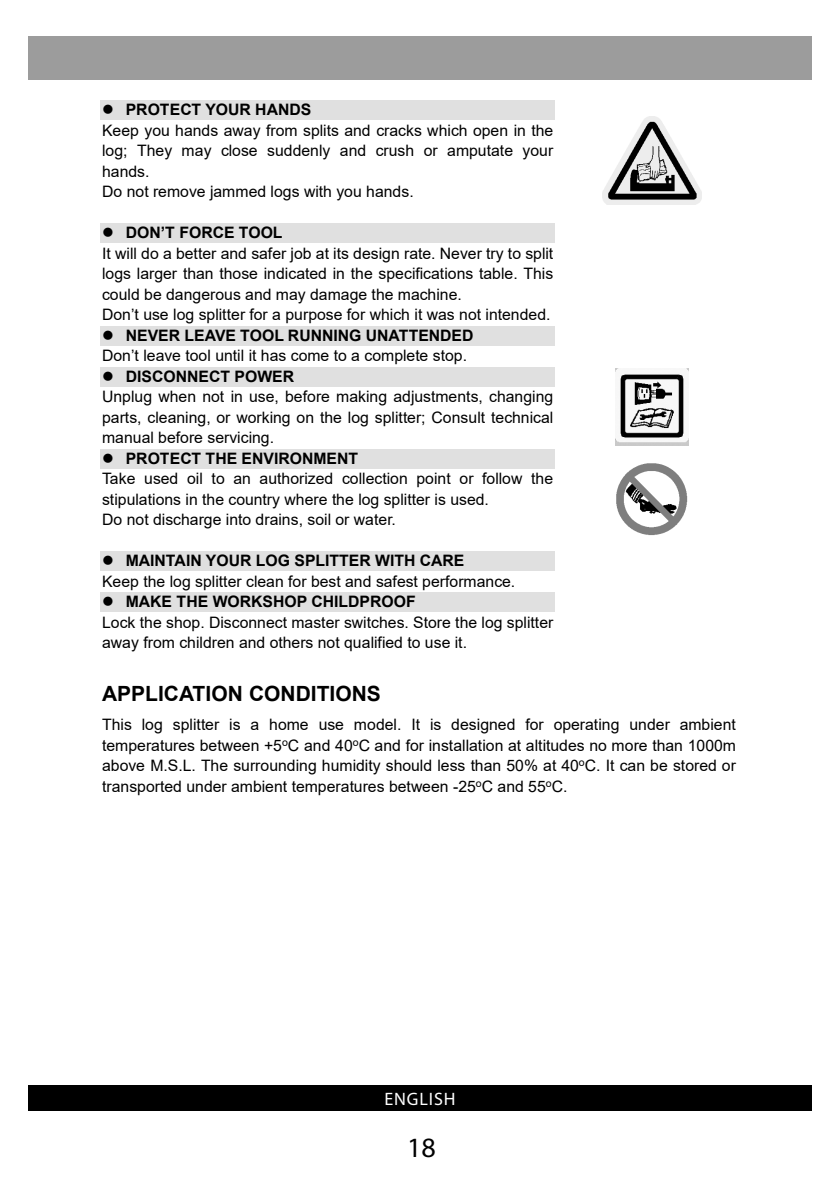
<style>
.page{position:relative;width:840px;height:1191px;background:#fff}
.page>*{position:absolute;margin:0;border:0;box-sizing:border-box;transform-origin:0 0}
.t1{font:28px "Myriad Pro";color:#000}
.t2{font:700 21px "Arial";color:#000}
.t3{font:18px "Myriad Pro";letter-spacing:.05em;color:#fff}
.t4{font:15.8px/20.4px "Arial";color:#000}
.s1{font-weight:700}
</style>
<div class="page">
<div style="left:28px;top:36px;width:783px;height:43px;background:#9c9c9c"></div>
<div style="left:28px;top:1085px;width:783px;height:25px;background:#000"></div>
<div style="left:100px;top:100px;width:454px;height:20px;background:#e0e0e0"></div>
<img style="left:602px;top:116px;width:99px;height:89px">
<div style="left:100px;top:223px;width:454px;height:20px;background:#e0e0e0"></div>
<div style="left:100px;top:326px;width:454px;height:19px;background:#e0e0e0"></div>
<div style="left:100px;top:367px;width:454px;height:19px;background:#e0e0e0"></div>
<img style="left:615px;top:368px;width:72px;height:77px">
<div style="left:100px;top:449px;width:454px;height:19px;background:#e0e0e0"></div>
<img style="left:616px;top:463px;width:72px;height:73px">
<div style="left:100px;top:551px;width:454px;height:19px;background:#e0e0e0"></div>
<div style="left:100px;top:592px;width:454px;height:19px;background:#e0e0e0"></div>
<p class="t4" style="left:102px;top:99px;width:452px">● <span class="s1">PROTECT YOUR HANDS<br></span>Keep you hands away from splits and cracks which open in the log; They may close suddenly and crush or amputate your hands.<br>Do not remove jammed logs with you hands.</p>
<p class="t4" style="left:102px;top:222px;width:452px">● <span class="s1">DON’T FORCE TOOL<br></span>It will do a better and safer job at its design rate. Never try to split logs larger than those indicated in the specifications table. This could be dangerous and may damage the machine.<br>Don’t use log splitter for a purpose for which it was not intended.</p>
<p class="t4" style="left:102px;top:325px;width:373px">● <span class="s1">NEVER LEAVE TOOL RUNNING UNATTENDED<br></span>Don’t leave tool until it has come to a complete stop.</p>
<p class="t4" style="left:102px;top:366px;width:452px">● <span class="s1">DISCONNECT POWER<br></span>Unplug when not in use, before making adjustments, changing parts, cleaning, or working on the log splitter; Consult technical manual before servicing.</p>
<p class="t4" style="left:102px;top:448px;width:452px">● <span class="s1">PROTECT THE ENVIRONMENT<br></span>Take used oil to an authorized collection point or follow the stipulations in the country where the log splitter is used.<br>Do not discharge into drains, soil or water.</p>
<p class="t4" style="left:102px;top:550px;width:414px">● <span class="s1">MAINTAIN YOUR LOG SPLITTER WITH CARE<br></span>Keep the log splitter clean for best and safest performance.</p>
<p class="t4" style="left:102px;top:591px;width:452px">● <span class="s1">MAKE THE WORKSHOP CHILDPROOF<br></span>Lock the shop. Disconnect master switches. Store the log splitter away from children and others not qualified to use it.</p>
<p class="t2" style="left:102px;top:679px;width:280px">APPLICATION CONDITIONS</p>
<p class="t4" style="left:102px;top:714px;width:635px;text-align:justify">This log splitter is a home use model. It is designed for operating under ambient temperatures between +5<sup>o</sup>C and 40<sup>o</sup>C and for installation at altitudes no more than 1000m above M.S.L. The surrounding humidity should less than 50% at 40<sup>o</sup>C. It can be stored or transported under ambient temperatures between -25<sup>o</sup>C and 55<sup>o</sup>C.</p>
<p class="t3" style="left:384px;top:1087px;width:73px">ENGLISH</p>
<h1 class="t1" style="left:407px;top:1130px;width:30px">18</h1>
</div>
